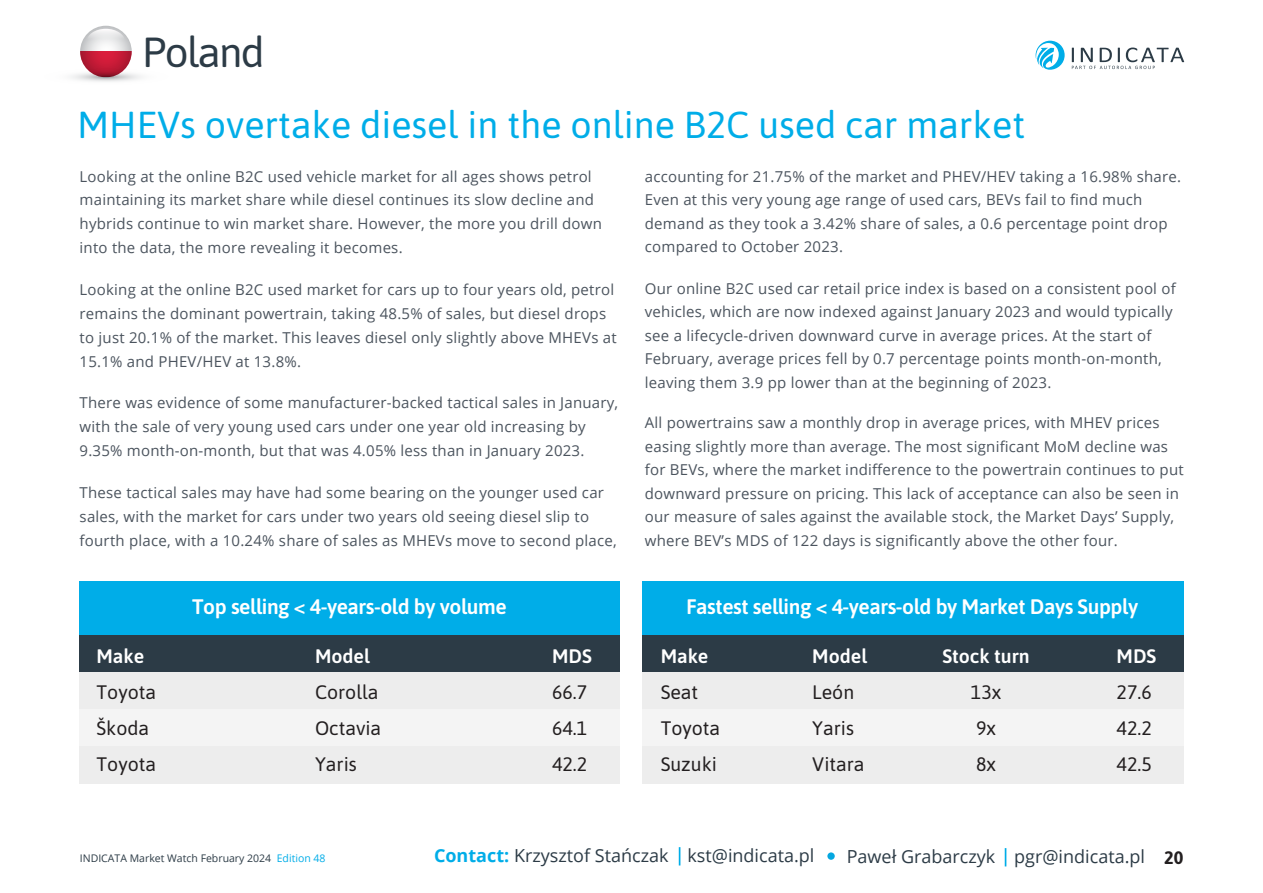
<style>
.page{position:relative;width:1263px;height:893px;background:#fff}
.page>*{position:absolute;margin:0;border:0;box-sizing:border-box;transform-origin:0 0}
.t1{font:42px "Asap";letter-spacing:-.04em;color:#2c3b46}
.t2{font:37.5px "Asap";color:#00ade8}
.t3{font:600 21px "Asap";letter-spacing:-.02em;color:#fff}
.t4{font:19.5px/36px "Asap";color:#231f20}
.t5{font:600 19.5px "Asap";color:#fff}
.t6{font:18px "Open Sans";color:#2c3b46}
.t7{font:15px/23.5px "Open Sans";letter-spacing:.015em;color:#4b545e}
.t8{font:10.5px "Open Sans";color:#2c3b46}
.s1{color:#00ade8}
.s2{font-weight:700;color:#00ade8}
.s3{font-family:"Asap";font-weight:700;color:#231f20}
</style>
<div class="page">
<svg style="left:80px;top:56px;width:52px;height:12px"></svg>
<svg style="left:80px;top:26px;width:52px;height:51px"></svg>
<svg style="left:42px;top:68px;width:128px;height:17px"></svg>
<svg style="left:86px;top:29px;width:39px;height:16px"></svg>
<svg style="left:679px;top:847px;width:1px;height:18px"></svg>
<svg style="left:1005px;top:848px;width:1px;height:18px"></svg>
<div style="left:827px;top:852px;width:8px;height:8px;background:#05a7e0;border-radius:50%"></div>
<svg style="left:1035px;top:41px;width:30px;height:29px"></svg>
<svg style="left:1072px;top:48px;width:112px;height:21px"></svg>
<div style="left:79px;top:581px;width:541px;height:55px;background:#00ade8"></div>
<div style="left:79px;top:636px;width:541px;height:37px;background:#2c3b46"></div>
<div style="left:79px;top:673px;width:541px;height:37px;background:#ededed"></div>
<div style="left:79px;top:710px;width:541px;height:37px;background:#f4f4f4"></div>
<div style="left:79px;top:747px;width:541px;height:37px;background:#ededed"></div>
<div style="left:643px;top:581px;width:541px;height:55px;background:#00ade8"></div>
<div style="left:643px;top:636px;width:541px;height:37px;background:#2c3b46"></div>
<div style="left:643px;top:673px;width:541px;height:37px;background:#ededed"></div>
<div style="left:643px;top:710px;width:541px;height:37px;background:#f4f4f4"></div>
<div style="left:643px;top:747px;width:541px;height:37px;background:#ededed"></div>
<h1 class="t1" style="left:143px;top:23px;width:123px">Poland</h1>
<h2 class="t2" style="left:78px;top:99px;width:949px">MHEVs overtake diesel in the online B2C used car market</h2>
<p class="t7" style="left:80px;top:164px;width:524px">Looking at the online B2C used vehicle market for all ages shows petrol maintaining its market share while diesel continues its slow decline and hybrids continue to win market share. However, the more you drill down into the data, the more revealing it becomes.</p>
<p class="t7" style="left:80px;top:277px;width:539px">Looking at the online B2C used market for cars up to four years old, petrol remains the dominant powertrain, taking 48.5% of sales, but diesel drops to just 20.1% of the market. This leaves diesel only slightly above MHEVs at 15.1% and PHEV/HEV at 13.8%.</p>
<p class="t7" style="left:80px;top:391px;width:540px">There was evidence of some manufacturer-backed tactical sales in January, with the sale of very young used cars under one year old increasing by<br>9.35% month-on-month, but that was 4.05% less than in January 2023.</p>
<p class="t7" style="left:80px;top:480px;width:539px">These tactical sales may have had some bearing on the younger used car sales, with the market for cars under two years old seeing diesel slip to fourth place, with a 10.24% share of sales as MHEVs move to second place,</p>
<p class="t7" style="left:645px;top:164px;width:538px">accounting for 21.75% of the market and PHEV/HEV taking a 16.98% share.<br>Even at this very young age range of used cars, BEVs fail to find much demand as they took a 3.42% share of sales, a 0.6 percentage point drop compared to October 2023.</p>
<p class="t7" style="left:645px;top:276px;width:532px">Our online B2C used car retail price index is based on a consistent pool of vehicles, which are now indexed against January 2023 and would typically see a lifecycle-driven downward curve in average prices. At the start of February, average prices fell by 0.7 percentage points month-on-month, leaving them 3.9 pp lower than at the beginning of 2023.</p>
<p class="t7" style="left:645px;top:410px;width:540px">All powertrains saw a monthly drop in average prices, with MHEV prices easing slightly more than average. The most significant MoM decline was for BEVs, where the market indifference to the powertrain continues to put downward pressure on pricing. This lack of acceptance can also be seen in our measure of sales against the available stock, the Market Days’ Supply, where BEV’s MDS of 122 days is significantly above the other four.</p>
<h3 class="t5" style="left:97px;top:642px;width:49px">Make</h3>
<h3 class="t4" style="left:97px;top:673px;width:61px">Toyota<br>Škoda<br>Toyota</h3>
<h3 class="t3" style="left:192px;top:592px;width:316px">Top selling &lt; 4-years-old by volume</h3>
<h3 class="t5" style="left:315px;top:642px;width:56px">Model</h3>
<h3 class="t4" style="left:315px;top:673px;width:68px">Corolla<br>Octavia<br>Yaris</h3>
<h3 class="t5" style="left:552px;top:642px;width:41px">MDS</h3>
<h3 class="t4" style="left:552px;top:673px;width:37px;text-align:justify">66.7<br>64.1<br>42.2</h3>
<h3 class="t3" style="left:686px;top:592px;width:453px">Fastest selling &lt; 4-years-old by Market Days Supply</h3>
<h3 class="t5" style="left:661px;top:642px;width:49px">Make</h3>
<h3 class="t4" style="left:661px;top:673px;width:61px">Seat<br>Toyota<br>Suzuki</h3>
<h3 class="t5" style="left:812px;top:642px;width:56px">Model</h3>
<h3 class="t4" style="left:812px;top:673px;width:54px">León<br>Yaris<br>Vitara</h3>
<h3 class="t5" style="left:942px;top:642px;width:89px">Stock turn</h3>
<h3 class="t4" style="left:971px;top:673px;width:32px">13x<br>9x<br>8x</h3>
<h3 class="t5" style="left:1117px;top:642px;width:41px">MDS</h3>
<h3 class="t4" style="left:1117px;top:673px;width:37px;text-align:justify">27.6<br>42.2<br>42.5</h3>
<p class="t8" style="left:80px;top:851px;width:247px">INDICATA Market Watch February 2024 <span class="s1">Edition 48</span></p>
<p class="t6" style="left:434px;top:843px;width:382px"><span class="s2">Contact:</span> Krzysztof Stańczak kst@indicata.pl</p>
<p class="t6" style="left:847px;top:844px;width:338px">Paweł Grabarczyk pgr@indicata.pl <span class="s3">20</span></p>
</div>
